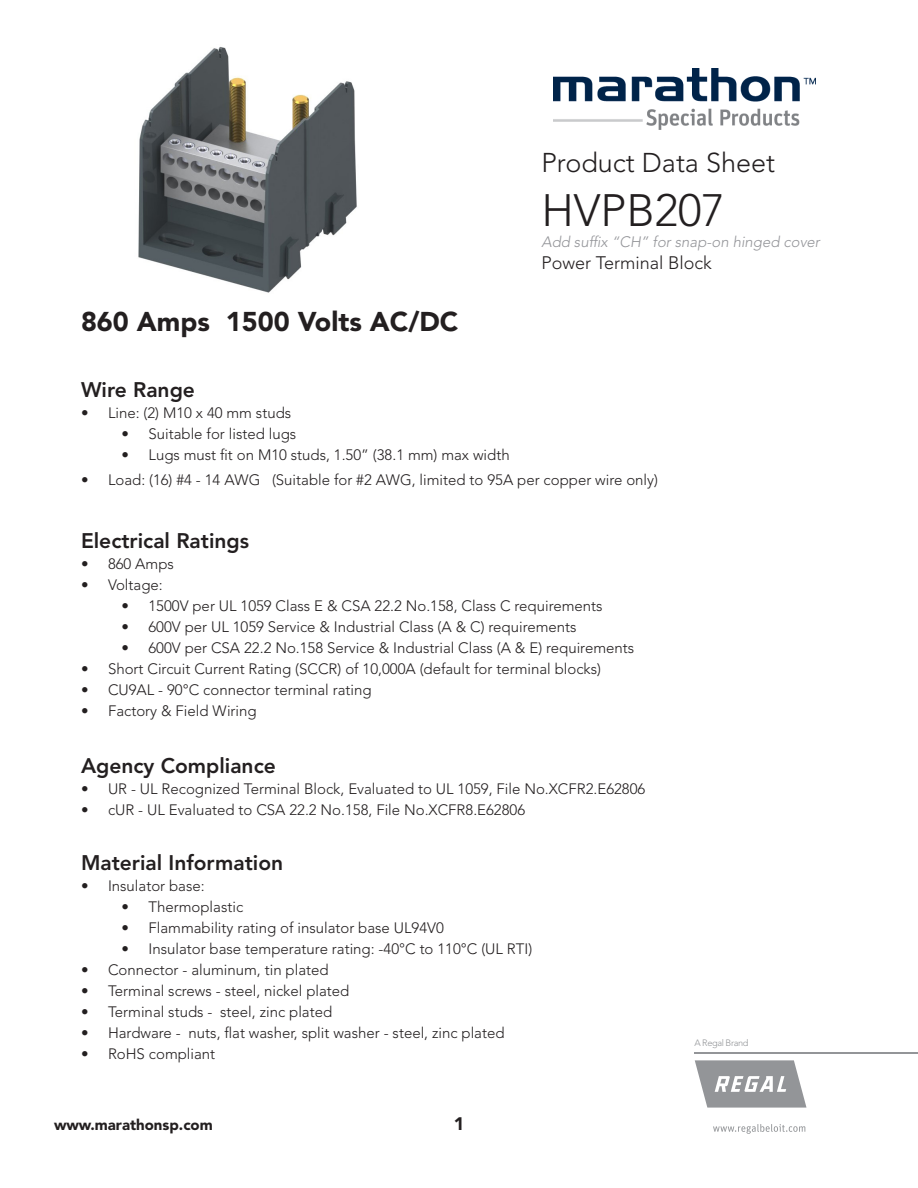
<style>
.page{position:relative;width:918px;height:1188px;background:#fff}
.page>*{position:absolute;margin:0;border:0;box-sizing:border-box;transform-origin:0 0}
.t1{font:300 45px "Avenir LT Std";color:#231f20}
.t2{font:900 27px "Avenir LT Std";color:#231f20}
.t3{font:300 27px "Avenir LT Std";color:#231f20}
.t4{font:800 21px "Avenir LT Std";color:#231f20}
.t5{font:300 18px "Avenir LT Std";color:#231f20}
.t6{font:900 18px "Avenir LT Std";color:#231f20}
.t7{font:300 15px "Avenir LT Std";color:#231f20}
.t8{font:italic 300 15px "Avenir LT Std";color:#949599}
.t9{font:900 15px "Avenir LT Std";color:#231f20}
.t10{font:300 9.15px "Avenir LT Std";letter-spacing:-.04em;color:#939598}
</style>
<div class="page">
<hr style="left:695px;top:1053px;width:223px;height:1px;background:#939598">
<svg style="left:695px;top:1060px;width:111px;height:48px"></svg>
<svg style="left:713px;top:1124px;width:92px;height:10px"></svg>
<img style="left:553px;top:68px;width:263px;height:62px">
<img style="left:138px;top:47px;width:219px;height:246px">
<p class="t2" style="left:81px;top:305px;width:379px">860 Amps 1500 Volts AC/DC</p>
<p class="t3" style="left:541px;top:146px;width:235px">Product Data Sheet</p>
<p class="t1" style="left:541px;top:184px;width:185px">HVPB207</p>
<p class="t8" style="left:541px;top:233px;width:280px">Add suffix “CH” for snap-on hinged cover</p>
<p class="t5" style="left:541px;top:252px;width:172px">Power Terminal Block</p>
<p class="t4" style="left:81px;top:377px;width:115px">Wire Range</p>
<p class="t7" style="left:81px;top:404px;width:212px">• Line: (2) M10 x 40 mm studs</p>
<p class="t7" style="left:122px;top:425px;width:176px">• Suitable for listed lugs</p>
<p class="t7" style="left:122px;top:446px;width:390px">• Lugs must fit on M10 studs, 1.50” (38.1 mm) max width</p>
<p class="t7" style="left:81px;top:471px;width:579px">• Load: (16) #4 - 14 AWG (Suitable for #2 AWG, limited to 95A per copper wire only)</p>
<p class="t4" style="left:81px;top:528px;width:170px">Electrical Ratings</p>
<p class="t7" style="left:81px;top:555px;width:94px">• 860 Amps</p>
<p class="t7" style="left:81px;top:576px;width:83px">• Voltage:</p>
<p class="t7" style="left:122px;top:597px;width:483px">• 1500V per UL 1059 Class E &amp; CSA 22.2 No.158, Class C requirements</p>
<p class="t7" style="left:122px;top:618px;width:457px">• 600V per UL 1059 Service &amp; Industrial Class (A &amp; C) requirements</p>
<p class="t7" style="left:122px;top:639px;width:514px">• 600V per CSA 22.2 No.158 Service &amp; Industrial Class (A &amp; E) requirements</p>
<p class="t7" style="left:81px;top:660px;width:522px">• Short Circuit Current Rating (SCCR) of 10,000A (default for terminal blocks)</p>
<p class="t7" style="left:81px;top:681px;width:292px">• CU9AL - 90°C connector terminal rating</p>
<p class="t7" style="left:81px;top:702px;width:177px">• Factory &amp; Field Wiring</p>
<p class="t4" style="left:81px;top:753px;width:196px">Agency Compliance</p>
<p class="t7" style="left:81px;top:780px;width:566px">• UR - UL Recognized Terminal Block, Evaluated to UL 1059, File No.XCFR2.E62806</p>
<p class="t7" style="left:81px;top:801px;width:446px">• cUR - UL Evaluated to CSA 22.2 No.158, File No.XCFR8.E62806</p>
<p class="t4" style="left:81px;top:850px;width:204px">Material Information</p>
<p class="t7" style="left:81px;top:877px;width:125px">• Insulator base:</p>
<p class="t7" style="left:122px;top:898px;width:123px">• Thermoplastic</p>
<p class="t7" style="left:122px;top:919px;width:324px">• Flammability rating of insulator base UL94V0</p>
<p class="t7" style="left:122px;top:940px;width:412px">• Insulator base temperature rating: -40°C to 110°C (UL RTI)</p>
<p class="t7" style="left:81px;top:961px;width:249px">• Connector - aluminum, tin plated</p>
<p class="t7" style="left:81px;top:982px;width:270px">• Terminal screws - steel, nickel plated</p>
<p class="t7" style="left:81px;top:1003px;width:253px">• Terminal studs - steel, zinc plated</p>
<p class="t7" style="left:81px;top:1024px;width:425px">• Hardware - nuts, flat washer, split washer - steel, zinc plated</p>
<p class="t7" style="left:81px;top:1045px;width:136px">• RoHS compliant</p>
<p class="t9" style="left:54px;top:1115px;width:160px">www.marathonsp.com</p>
<p class="t6" style="left:454px;top:1112px;width:12px">1</p>
<p class="t10" style="left:694px;top:1038px;width:56px">A Regal Brand</p>
</div>
